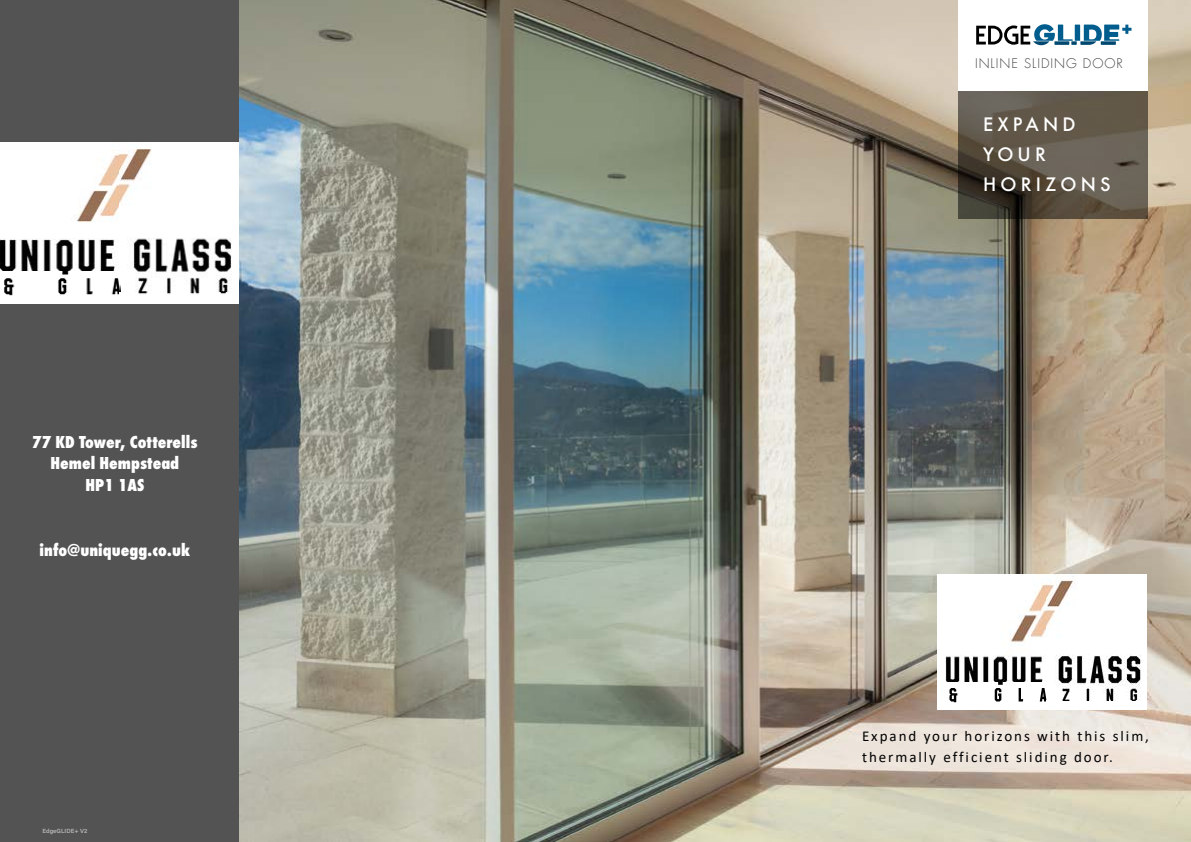
<style>
.page{position:relative;width:1191px;height:842px;background:#fff}
.page>*{position:absolute;margin:0;border:0;box-sizing:border-box;transform-origin:0 0}
.t1{font:800 18px/21.6px "Futura PT Cond";color:#fff;text-align:center}
.t2{font:500 18px/30px "Futura";letter-spacing:.23em;color:#fff}
.t3{font:15px/21px "Calibri";letter-spacing:.13em;color:#000}
.t4{font:300 13px "Futura LT";letter-spacing:.075em;color:#474849}
.t5{font:6px "Acumin Variable Concept";color:#bbb8b8}
</style>
<div class="page">
<img style="left:238px;top:0;width:953px;height:842px">
<div style="left:0;top:0;width:238px;height:842px;background:#535354"></div>
<div style="left:958px;top:0;width:189px;height:91px;background:#fff"></div>
<svg style="left:958px;top:91px;width:189px;height:127px"></svg>
<svg style="left:976px;top:24px;width:155px;height:21px"></svg>
<img style="left:0;top:143px;width:238px;height:160px">
<img style="left:937px;top:575px;width:209px;height:134px">
<p class="t1" style="left:32px;top:431px;width:167px">77 KD Tower, Cotterells<br>Hemel Hempstead<br>HP1 1AS</p>
<p class="t1" style="left:40px;top:539px;width:152px">info@uniquegg.co.uk</p>
<p class="t5" style="left:43px;top:827px;width:46px">EdgeGLIDE+ V2</p>
<p class="t4" style="left:975px;top:56px;width:149px">INLINE SLIDING DOOR</p>
<p class="t2" style="left:983px;top:109px;width:129px">EXPAND<br>YOUR<br>HORIZONS</p>
<p class="t3" style="left:862px;top:725px;width:288px">Expand your horizons with this slim, thermally efficient sliding door.</p>
</div>
